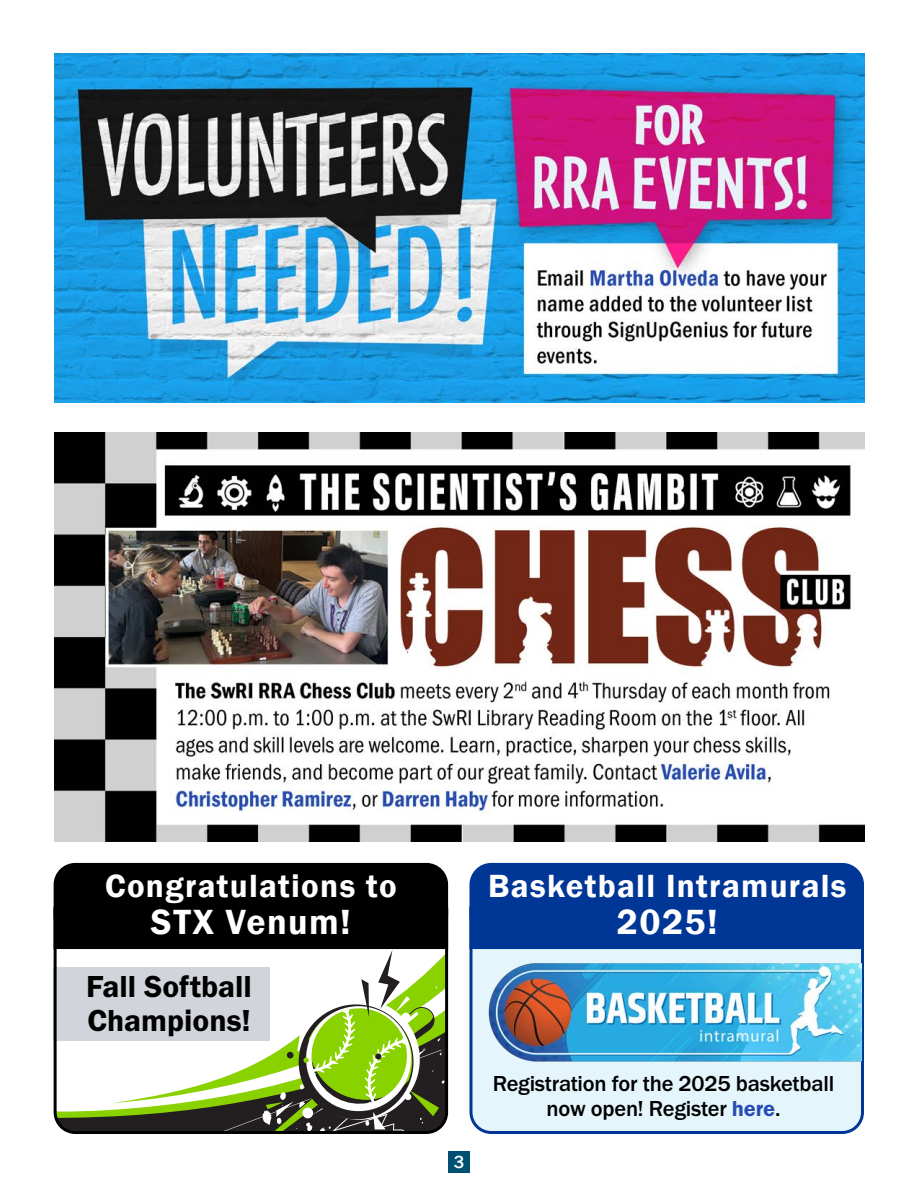
<style>
.page{position:relative;width:918px;height:1188px;background:#fff}
.page>*{position:absolute;margin:0;border:0;box-sizing:border-box;transform-origin:0 0}
.t1{font:600 36px "Franklin Gothic";letter-spacing:.04em;color:#fff}
.t2{font:600 33px "Franklin Gothic";letter-spacing:.04em;color:#fff}
.t3{font:31.5px "Franklin Gothic URW Dem";color:#000}
.t4{font:500 22.5px/25.5px "Franklin Gothic URW";letter-spacing:-.01em;color:#000;text-align:center}
.t5{font:500 18px "Franklin Gothic";color:#fff}
.s1{font-family:"Franklin Gothic URW Dem";font-weight:400;color:#274db5}
</style>
<div class="page">
<div style="left:471px;top:889px;width:392px;height:243px;background:#e5f5fc;border-radius:20px"></div>
<div style="left:470px;top:887px;width:394px;height:247px;border:3px solid #003695;border-radius:20px"></div>
<div style="left:471px;top:864px;width:392px;height:72px;background:#003695;border-radius:20px"></div>
<div style="left:470px;top:863px;width:394px;height:74px;border:3px solid #003695;border-radius:20px"></div>
<div style="left:470px;top:908px;width:394px;height:41px;background:#003695"></div>
<svg style="left:58px;top:1124px;width:160px;height:8px"></svg>
<svg style="left:55px;top:1079px;width:392px;height:45px"></svg>
<svg style="left:218px;top:950px;width:226px;height:180px"></svg>
<div style="left:54px;top:887px;width:394px;height:247px;border:3px solid #000;border-radius:20px"></div>
<div style="left:448px;top:1151px;width:22px;height:21px;background:#005073"></div>
<img style="left:54px;top:433px;width:810px;height:409px">
<img style="left:55px;top:54px;width:810px;height:349px">
<img style="left:489px;top:959px;width:375px;height:106px">
<div style="left:55px;top:864px;width:392px;height:72px;background:#000;border-radius:20px"></div>
<div style="left:54px;top:863px;width:394px;height:74px;border:3px solid #000;border-radius:20px"></div>
<div style="left:54px;top:968px;width:216px;height:73px;background:#d1d5db"></div>
<div style="left:54px;top:908px;width:394px;height:41px;background:#000"></div>
<p class="t2" style="left:105px;top:866px;width:293px">Congratulations to</p>
<p class="t1" style="left:151px;top:900px;width:202px">STX Venum!</p>
<p class="t2" style="left:72px;top:866px;width:360px">Basketb ll In ramurals</p>
<p class="t1" style="left:201px;top:899px;width:102px">2025!</p>
<p class="t3" style="left:86px;top:967px;width:168px">Fall Softball</p>
<p class="t3" style="left:87px;top:1001px;width:165px">Champions!</p>
<p class="t5" style="left:454px;top:1151px;width:12px">3</p>
<p class="t2" style="left:488px;top:866px;width:360px">Basketball Intramurals</p>
<p class="t1" style="left:617px;top:900px;width:102px">2025!</p>
<p class="t4" style="left:493px;top:1070px;width:343px">Registration for the 2025 basketball now open! Register <span class="s1">here</span>.</p>
</div>
